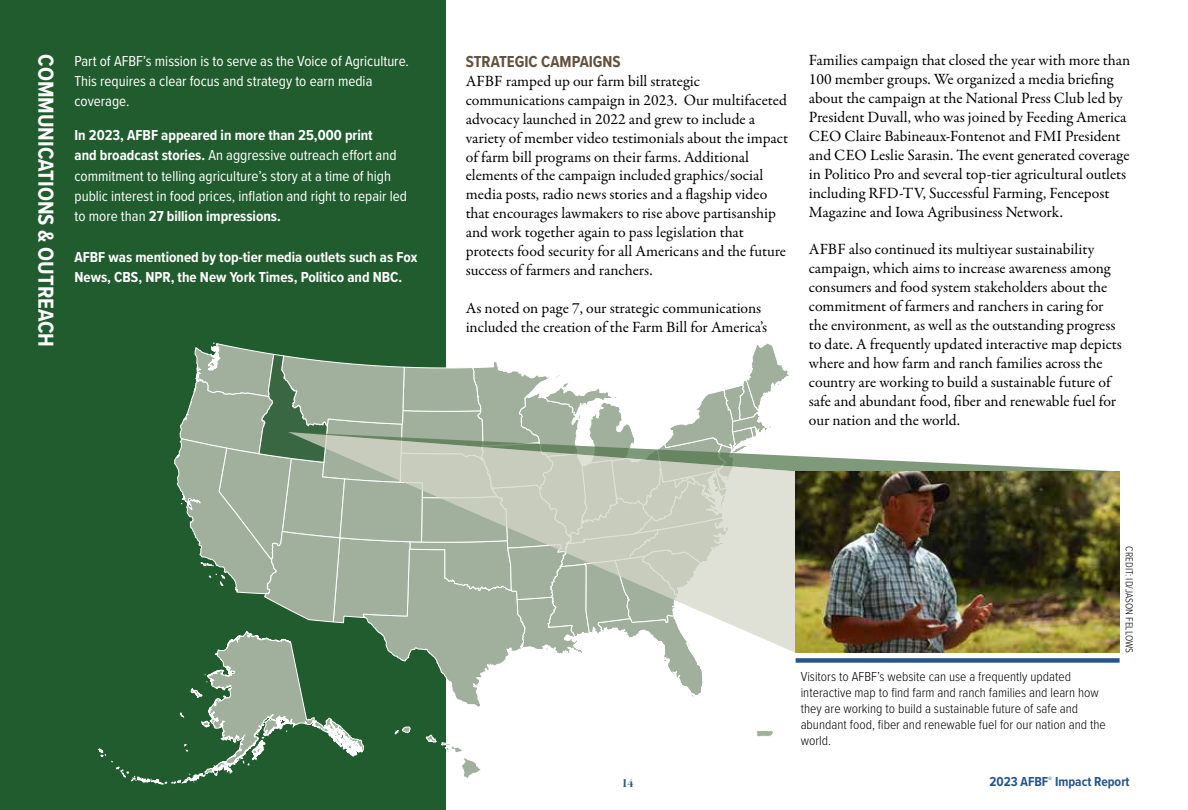
<style>
.page{position:relative;width:1188px;height:810px;background:#fff}
.page>*{position:absolute;margin:0;border:0;box-sizing:border-box;transform-origin:0 0}
.t1{font:700 22.5px "Proxima Nova Cond";color:#fff}
.t2{font:700 16.5px "Proxima Nova Cond";color:#64513d}
.t3{font:15.75px/18.9px "Garamond Premr Pro";color:#000}
.t4{font:15px/20.2px "Proxima Nova Cond";color:#fff}
.t5{font:700 15px/20.2px "Proxima Nova Cond";color:#fff}
.t6{font:300 13.5px/16.2px "Proxima Nova Cond";color:#000}
.t7{font:700 13.5px "Proxima Nova Cond";color:#26548b}
.t8{font:13.5px "Garamond Premr Pro Bd Disp";color:#26548b}
.t9{font:300 10.5px "Proxima Nova Cond";color:#000}
.s1{font-weight:700}
</style>
<div class="page">
<div style="left:0;top:0;width:446px;height:810px;background:#215c2e"></div>
<svg style="left:395px;top:727px;width:86px;height:51px"></svg>
<svg style="left:99px;top:713px;width:265px;height:71px"></svg>
<svg style="left:756px;top:730px;width:17px;height:7px"></svg>
<svg style="left:174px;top:343px;width:936px;height:370px"></svg>
<svg style="left:288px;top:432px;width:508px;height:221px"></svg>
<img style="left:796px;top:471px;width:324px;height:182px">
<div style="left:796px;top:658px;width:324px;height:5px;background:#26548b"></div>
<h1 class="t1" style="left:62px;top:54px;width:295px;rotate:90deg">COMMUNICATIONS &amp; OUTREACH</h1>
<p class="t4" style="left:75px;top:50px;width:336px">Part of AFBF’s mission is to serve as the Voice of Agriculture.<br>This requires a clear focus and strategy to earn media coverage.</p>
<p class="t4" style="left:75px;top:124px;width:334px"><span class="s1">In 2023, AFBF appeared in more than 25,000 print<br>and broadcast stories.</span> An aggressive outreach effort and commitment to telling agriculture’s story at a time of high public interest in food prices, inflation and right to repair led to more than <span class="s1">27 billion impressions.</span></p>
<p class="t5" style="left:75px;top:246px;width:344px">AFBF was mentioned by top-tier media outlets such as Fox<br>News, CBS, NPR, the New York Times, Politico and NBC.</p>
<p class="t2" style="left:466px;top:49px;width:157px">STRATEGIC CAMPAIGNS</p>
<p class="t3" style="left:466px;top:72px;width:324px">AFBF ramped up our farm bill strategic communications campaign in 2023. Our multifaceted advocacy launched in 2022 and grew to include a variety of member video testimonials about the impact of farm bill programs on their farms. Additional elements of the campaign included graphics/social media posts, radio news stories and a flagship video that encourages lawmakers to rise above partisanship and work together again to pass legislation that protects food security for all Americans and the future success of farmers and ranchers.</p>
<p class="t3" style="left:466px;top:299px;width:303px">As noted on page 7, our strategic communications included the creation of the Farm Bill for America’s</p>
<p class="t3" style="left:809px;top:51px;width:323px">Families campaign that closed the year with more than 100 member groups. We organized a media briefing about the campaign at the National Press Club led by President Duvall, who was joined by Feeding America CEO Claire Babineaux-Fontenot and FMI President and CEO Leslie Sarasin. The event generated coverage in Politico Pro and several top-tier agricultural outlets including RFD-TV, Successful Farming, Fencepost Magazine and Iowa Agribusiness Network.</p>
<p class="t3" style="left:809px;top:240px;width:315px">AFBF also continued its multiyear sustainability campaign, which aims to increase awareness among consumers and food system stakeholders about the commitment of farmers and ranchers in caring for the environment, as well as the outstanding progress to date. A frequently updated interactive map depicts where and how farm and ranch families across the country are working to build a sustainable future of safe and abundant food, fiber and renewable fuel for our nation and the world.</p>
<p class="t8" style="left:622px;top:776px;width:13px">14</p>
<p class="t6" style="left:801px;top:667px;width:307px">Visitors to AFBF’s website can use a frequently updated interactive map to find farm and ranch families and learn how they are working to build a sustainable future of safe and abundant food, fiber and renewable fuel for our nation and the world.</p>
<p class="t9" style="left:1137px;top:546px;width:108px;rotate:90deg">CREDIT: ID/JASON FELLOWS</p>
<p class="t7" style="left:989px;top:772px;width:142px">2023 AFBF<sup>®</sup> Impact Report</p>
</div>
